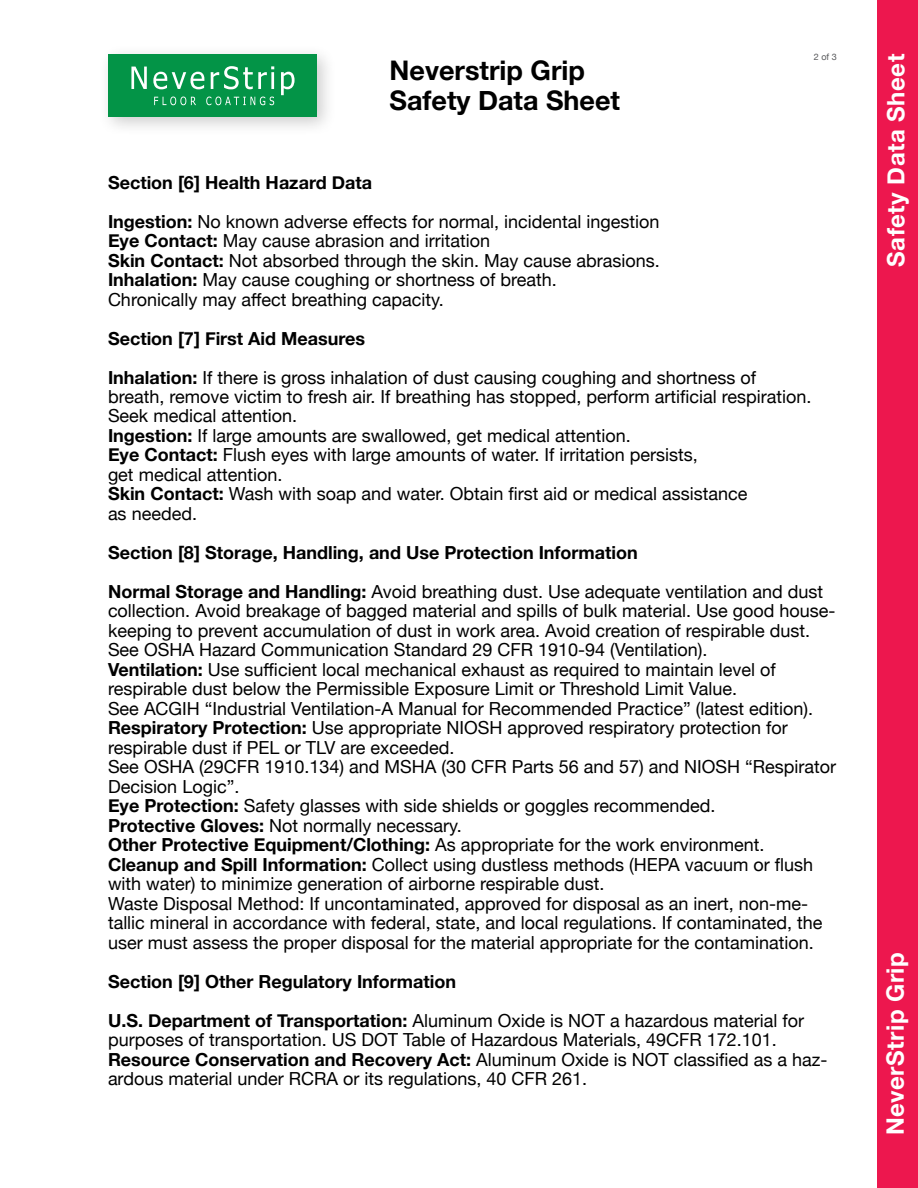
<style>
.page{position:relative;width:918px;height:1188px;background:#fff}
.page>*{position:absolute;margin:0;border:0;box-sizing:border-box;transform-origin:0 0}
.t1{font:700 27px/30px "Helvetica Neue";color:#000}
.t2{font:700 24px "Helvetica Neue";letter-spacing:.02em;color:#fff}
.t3{font:18px/19.5px "Helvetica Neue";color:#000}
.t4{font:700 18px/39px "Helvetica Neue";color:#000}
.t5{font:9px "Helvetica Neue";color:#58595b}
.s1{font-weight:700}
.s2{font-weight:400}
</style>
<div class="page">
<div style="left:878px;top:0;width:40px;height:1188px;background:#ed174e"></div>
<div style="left:98px;top:44px;width:239px;height:93px;background:#000;opacity:.2"></div>
<div style="left:108px;top:54px;width:209px;height:63px;background:#039447"></div>
<svg style="left:131px;top:67px;width:16px;height:22px"></svg>
<svg style="left:153px;top:72px;width:51px;height:17px"></svg>
<svg style="left:211px;top:66px;width:63px;height:23px"></svg>
<hr style="left:271px;top:72px;width:3px;height:17px;background:#fff">
<svg style="left:281px;top:72px;width:14px;height:23px"></svg>
<svg style="left:154px;top:97px;width:42px;height:8px"></svg>
<svg style="left:206px;top:97px;width:68px;height:8px"></svg>
<h1 class="t1" style="left:390px;top:57px;width:232px">Neverstrip Grip<br>Safety Data Sheet</h1>
<p class="t5" style="left:814px;top:50px;width:24px">2 of 3</p>
<p class="t3" style="left:108px;top:164px;width:553px;line-height:39px"><span class="s1">Section [6] Health Hazard Data<br>Ingestion:</span> No known adverse effects for normal, incidental ingestion</p>
<p class="t3" style="left:108px;top:232px;width:553px"><span class="s1">Eye Contact:</span> May cause abrasion and irritation<br><span class="s1">Skin Contact:</span> Not absorbed through the skin. May cause abrasions.<br><span class="s1">Inhalation:</span> May cause coughing or shortness of breath.<br>Chronically may affect breathing capacity.</p>
<p class="t3" style="left:108px;top:320px;width:650px;line-height:39px"><span class="s1">Section [7] First Aid Measures<br>Inhalation:</span> If there is gross inhalation of dust causing coughing and shortness of</p>
<p class="t3" style="left:108px;top:388px;width:705px">breath, remove victim to fresh air. If breathing has stopped, perform artificial respiration.<br>Seek medical attention.<br><span class="s1">Ingestion:</span> If large amounts are swallowed, get medical attention.<br><span class="s1">Eye Contact:</span> Flush eyes with large amounts of water. If irritation persists,<br>get medical attention.<br><span class="s1">Skin Contact:</span> Wash with soap and water. Obtain first aid or medical assistance<br>as needed.</p>
<p class="t4" style="left:108px;top:534px;width:717px">Section [8] Storage, Handling, and Use Protection Information<br>Normal Storage and Handling: <span class="s2">Avoid breathing dust. Use adequate ventilation and dust</span></p>
<p class="t3" style="left:108px;top:602px;width:730px">collection. Avoid breakage of bagged material and spills of bulk material. Use good house&shy;keeping to prevent accumulation of dust in work area. Avoid creation of respirable dust.<br>See OSHA Hazard Communication Standard 29 CFR 1910-94 (Ventilation).<br><span class="s1">Ventilation:</span> Use sufficient local mechanical exhaust as required to maintain level of respirable dust below the Permissible Exposure Limit or Threshold Limit Value.<br>See ACGIH “Industrial Ventilation-A Manual for Recommended Practice” (latest edition).<br><span class="s1">Respiratory Protection:</span> Use appropriate NIOSH approved respiratory protection for respirable dust if PEL or TLV are exceeded.<br>See OSHA (29CFR 1910.134) and MSHA (30 CFR Parts 56 and 57) and NIOSH “Respirator Decision Logic”.<br><span class="s1">Eye Protection:</span> Safety glasses with side shields or goggles recommended.<br><span class="s1">Protective Gloves:</span> Not normally necessary.<br><span class="s1">Other Protective Equipment/Clothing:</span> As appropriate for the work environment.<br><span class="s1">Cleanup and Spill Information:</span> Collect using dustless methods (HEPA vacuum or flush with water) to minimize generation of airborne respirable dust.<br>Waste Disposal Method: If uncontaminated, approved for disposal as an inert, non-me&shy;tallic mineral in accordance with federal, state, and local regulations. If contaminated, the user must assess the proper disposal for the material appropriate for the contamination.</p>
<p class="t4" style="left:108px;top:962px;width:698px">Section [9] Other Regulatory Information<br>U.S. Department of Transportation: <span class="s2">Aluminum Oxide is NOT a hazardous material for</span></p>
<p class="t3" style="left:108px;top:1031px;width:721px">purposes of transportation. US DOT Table of Hazardous Materials, 49CFR 172.101.<br><span class="s1">Resource Conservation and Recovery Act:</span> Aluminum Oxide is NOT classified as a haz&shy;ardous material under RCRA or its regulations, 40 CFR 261.</p>
<h2 class="t2" style="left:877px;top:267px;width:214px;rotate:-90deg">Safety Data Sheet</h2>
<h2 class="t2" style="left:877px;top:1135px;width:185px;rotate:-90deg">NeverStrip Grip</h2>
</div>
